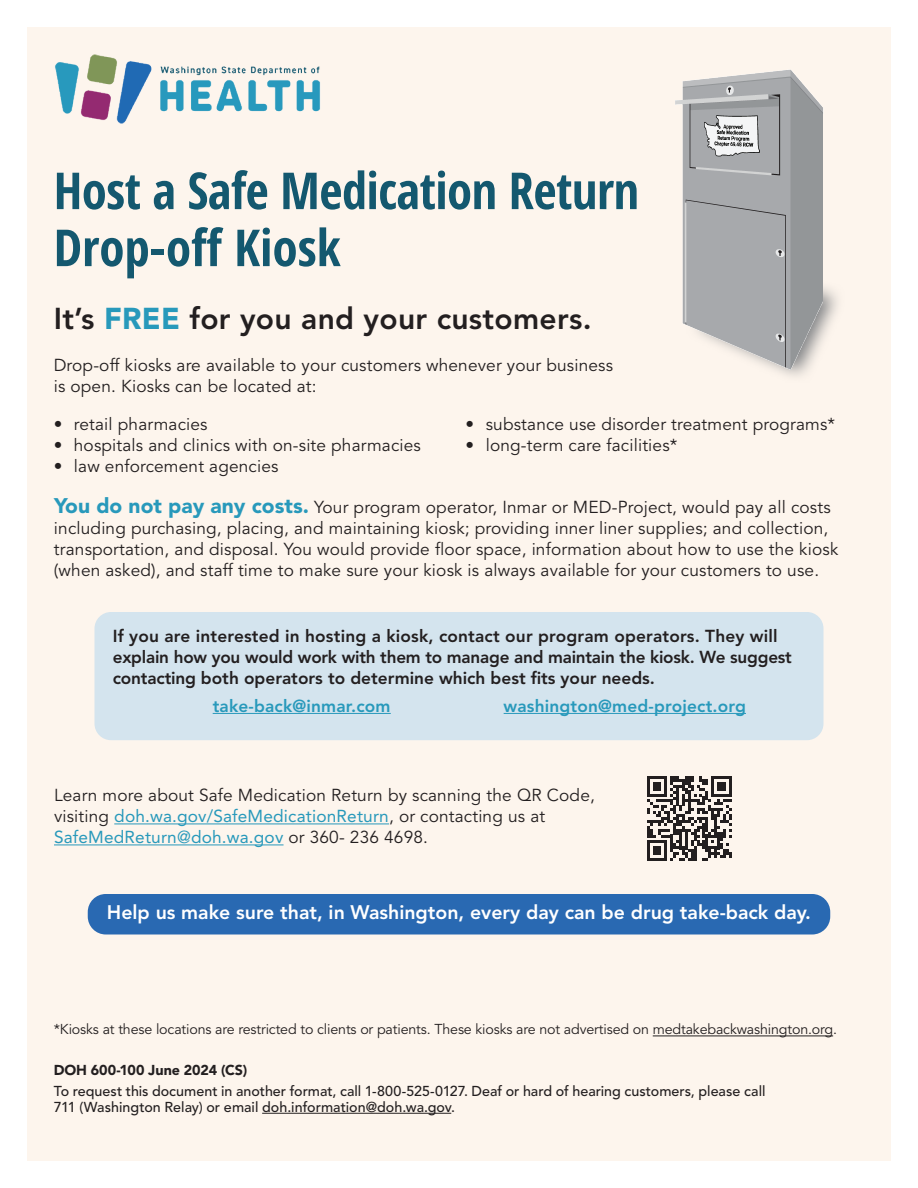
<style>
.page{position:relative;width:918px;height:1188px;background:#fff}
.page>*{position:absolute;margin:0;border:0;box-sizing:border-box;transform-origin:0 0}
.t1{font:700 condensed 51px "Open Sans";letter-spacing:-.01em;color:#14586f}
.t2{font:800 30px "Avenir LT Std";letter-spacing:.01em;color:#231f20}
.t3{font:800 19.5px "Avenir LT Std";color:#fff}
.t4{font:17.25px/21px "Avenir LT Std";letter-spacing:.01em;color:#231f20}
.t5{font:800 17.25px/21px "Avenir LT Std";color:#231f20}
.t6{font:800 17.25px "Avenir LT Std";letter-spacing:.01em;color:#2899bb}
.t7{font:500 14.25px/16.2px "Avenir LT Std";color:#231f20}
.t8{font:14.25px "Avenir LT Std";letter-spacing:-.01em;color:#231f20}
.t9{font:900 14.25px "Avenir LT Std";letter-spacing:-.005em;color:#231f20}
.s1{font-weight:900;color:#2899bb}
.s2{font-weight:900;font-size:21px;color:#2899bb}
.s3{color:#2899bb}
</style>
<div class="page">
<div style="left:27px;top:27px;width:864px;height:1134px;background:#fdf5ed"></div>
<hr style="left:114px;top:823px;width:275px;height:1px;background:#2899bb">
<hr style="left:54px;top:844px;width:230px;height:1px;background:#2899bb">
<hr style="left:653px;top:1036px;width:180px;height:1px;background:#231f20">
<hr style="left:262px;top:1113px;width:189px;height:1px;background:#231f20">
<img style="left:55px;top:54px;width:265px;height:70px">
<div style="left:94px;top:612px;width:730px;height:128px;background:#d4e4ee;border-radius:17px"></div>
<hr style="left:213px;top:713px;width:178px;height:1px;background:#2899bb">
<hr style="left:504px;top:713px;width:242px;height:1px;background:#2899bb">
<img style="left:675px;top:69px;width:163px;height:308px">
<svg style="left:647px;top:776px;width:85px;height:85px"></svg>
<div style="left:88px;top:894px;width:742px;height:40px;background:#2969b2;border-radius:18px"></div>
<p class="t1" style="left:54px;top:155px;width:587px">Host a Safe Medication Return</p>
<h1 class="t1" style="left:54px;top:212px;width:289px">Drop-off Kiosk</h1>
<h2 class="t2" style="left:54px;top:301px;width:539px">It’s <span class="s1">FREE</span> for you and your customers.</h2>
<p class="t4" style="left:54px;top:355px;width:561px">Drop-off kiosks are available to your customers whenever your business is open. Kiosks can be located at:</p>
<p class="t4" style="left:54px;top:414px;width:155px">• retail pharmacies</p>
<p class="t4" style="left:466px;top:414px;width:371px">• substance use disorder treatment programs*</p>
<p class="t4" style="left:54px;top:435px;width:369px">• hospitals and clinics with on-site pharmacies</p>
<p class="t4" style="left:466px;top:435px;width:213px">• long-term care facilities*</p>
<p class="t4" style="left:54px;top:456px;width:226px">• law enforcement agencies</p>
<p class="t4" style="left:54px;top:497px;width:786px"><span class="s2">You do not pay any costs.</span> Your program operator, Inmar or MED-Project, would pay all costs including purchasing, placing, and maintaining kiosk; providing inner liner supplies; and collection, transportation, and disposal. You would provide foor space, information about how to use the kiosk (when asked), and staff time to make sure your kiosk is always available for your customers to use.</p>
<p class="t5" style="left:113px;top:626px;width:681px">If you are interested in hosting a kiosk, contact our program operators. They will explain how you would work with them to manage and maintain the kiosk. We suggest contacting both operators to determine which best fts your needs.</p>
<p class="t6" style="left:213px;top:696px;width:179px">take-back@inmar.com</p>
<p class="t6" style="left:504px;top:696px;width:244px">washington@med-project.org</p>
<p class="t4" style="left:54px;top:785px;width:542px">Learn more about Safe Medication Return by scanning the QR Code, visiting <span class="s3">doh.wa.gov/SafeMedicationReturn</span>, or contacting us at<br><span class="s3">SafeMedReturn@doh.wa.gov</span> or 360- 236 4698.</p>
<p class="t3" style="left:107px;top:901px;width:706px">Help us make sure that, in Washington, every day can be drug take-back day.</p>
<p class="t8" style="left:54px;top:1021px;width:785px">*Kiosks at these locations are restricted to clients or patients. These kiosks are not advertised on medtakebackwashington.org.</p>
<p class="t9" style="left:54px;top:1061px;width:195px">DOH 600-100 June 2024 (CS)</p>
<p class="t7" style="left:54px;top:1083px;width:713px">To request this document in another format, call 1-800-525-0127. Deaf or hard of hearing customers, please call<br>711 (Washington Relay) or email doh.information@doh.wa.gov.</p>
</div>
